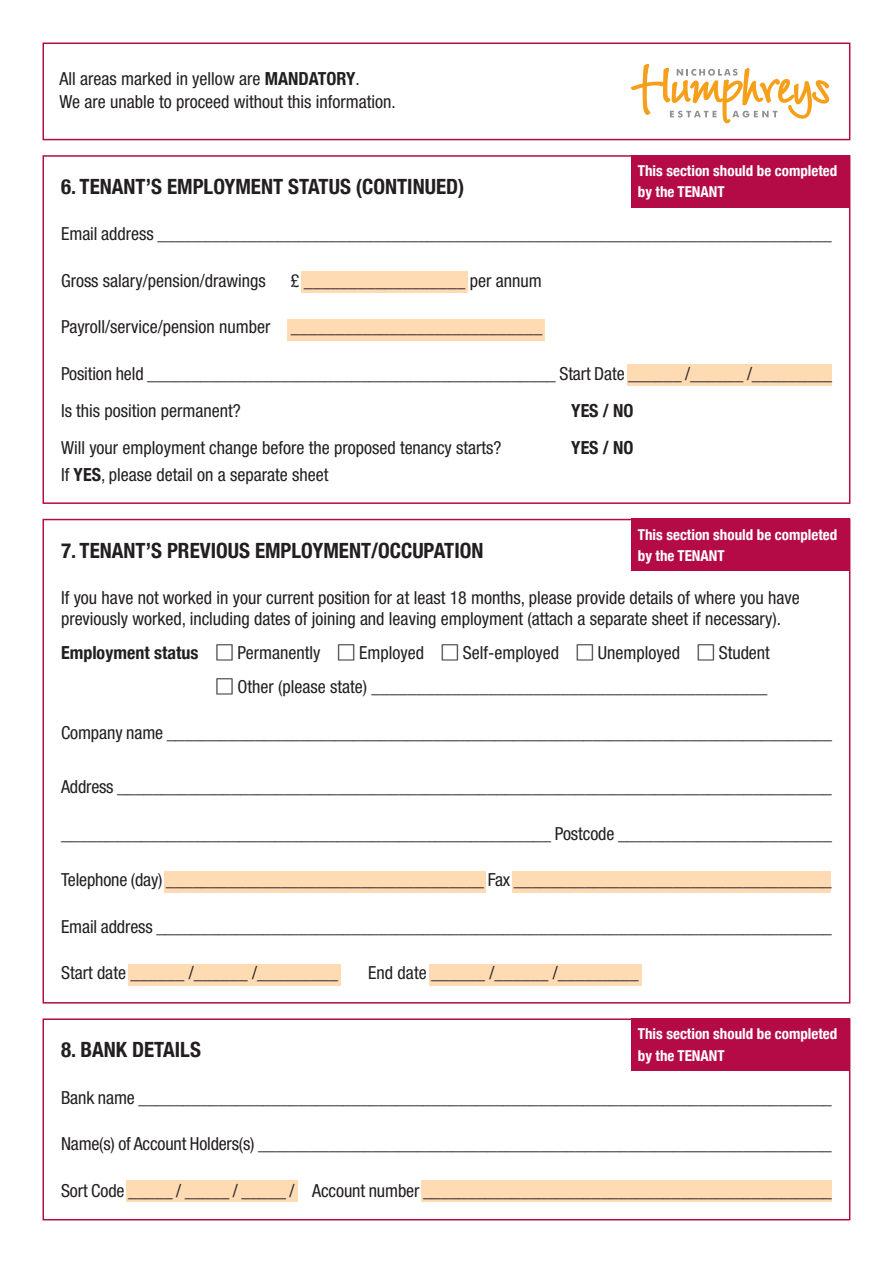
<style>
.page{position:relative;width:893px;height:1263px;background:#fff}
.page>*{position:absolute;margin:0;border:0;box-sizing:border-box;transform-origin:0 0}
.t1{font:700 condensed 21px "Helvetica Neue";color:#231f20}
.t2{font:condensed 18px/36.9px "Helvetica Neue";color:#231f20}
.t3{font:700 condensed 18px "Helvetica Neue";color:#231f20}
.t4{font:700 condensed 15px/21.3px "Helvetica Neue";color:#fff}
.s1{font-weight:700}
.s2{font-family:"Newspaper Pi BT";font-stretch:normal}
</style>
<div class="page">
<svg style="left:631px;top:64px;width:198px;height:59px"></svg>
<div style="left:43px;top:43px;width:807px;height:97px;border:2px solid #b40b47"></div>
<div style="left:301px;top:272px;width:167px;height:21px;background:#ffdbb4"></div>
<div style="left:165px;top:872px;width:321px;height:21px;background:#ffdbb4"></div>
<div style="left:512px;top:872px;width:319px;height:21px;background:#ffdbb4"></div>
<div style="left:129px;top:964px;width:212px;height:21px;background:#ffdbb4"></div>
<div style="left:429px;top:964px;width:213px;height:21px;background:#ffdbb4"></div>
<div style="left:287px;top:319px;width:257px;height:21px;background:#ffdbb4"></div>
<div style="left:627px;top:364px;width:204px;height:22px;background:#ffdbb4"></div>
<div style="left:43px;top:155px;width:807px;height:349px;border:2px solid #b40b47"></div>
<div style="left:631px;top:155px;width:219px;height:52px;background:#b40b47"></div>
<div style="left:631px;top:519px;width:219px;height:52px;background:#b40b47"></div>
<div style="left:127px;top:1181px;width:171px;height:21px;background:#ffdbb4"></div>
<div style="left:421px;top:1181px;width:411px;height:21px;background:#ffdbb4"></div>
<div style="left:43px;top:1018px;width:807px;height:202px;border:2px solid #b40b47"></div>
<div style="left:631px;top:1018px;width:219px;height:52px;background:#b40b47"></div>
<p class="t2" style="left:60px;top:69px;width:338px;line-height:22.5px">All areas marked in yellow are <span class="s1">MANDATORY</span>.<br>We are unable to proceed without this information.</p>
<p class="t4" style="left:638px;top:160px;width:201px">This section should be completed by the TENANT</p>
<p class="t1" style="left:61px;top:174px;width:405px">6. TENANT’S EMPLOYMENT STATUS (CONTINUED)</p>
<p class="t2" style="left:61px;top:217px;width:772px">Email address ___________________________________________________________________________</p>
<p class="t2" style="left:61px;top:264px;width:206px">Gross salary/pension/drawings</p>
<p class="t2" style="left:291px;top:264px;width:253px">£ __________________ per annum</p>
<p class="t2" style="left:61px;top:310px;width:483px">Payroll/service/pension number ____________________________</p>
<p class="t2" style="left:61px;top:357px;width:772px">Position held ______________________________________________ Start Date ______ /______ /_________<br>Is this position permanent?</p>
<p class="t3" style="left:571px;top:400px;width:64px">YES / NO</p>
<p class="t2" style="left:61px;top:431px;width:442px">Will your employment change before the proposed tenancy starts?</p>
<p class="t3" style="left:571px;top:437px;width:64px">YES / NO</p>
<p class="t2" style="left:61px;top:458px;width:269px">If <span class="s1">YES</span>, please detail on a separate sheet</p>
<p class="t4" style="left:638px;top:523px;width:201px">This section should be completed by the TENANT</p>
<p class="t1" style="left:61px;top:537px;width:424px">7. TENANT’S PREVIOUS EMPLOYMENT/OCCUPATION</p>
<p class="t2" style="left:61px;top:589px;width:740px;line-height:21px">If you have not worked in your current position for at least 18 months, please provide details of where you have previously worked, including dates of joining and leaving employment (attach a separate sheet if necessary).</p>
<p class="t2" style="left:61px;top:635px;width:710px"><span class="s1">Employment status</span> <span class="s2">-</span> Permanently <span class="s2">-</span> Employed <span class="s2">-</span> Self-employed <span class="s2">-</span> Unemployed <span class="s2">-</span> Student</p>
<p class="t2" style="left:216px;top:669px;width:553px"><span class="s2">-</span> Other (please state) ____________________________________________</p>
<p class="t2" style="left:61px;top:716px;width:772px">Company name ___________________________________________________________________________</p>
<p class="t2" style="left:61px;top:770px;width:772px">Address _________________________________________________________________________________</p>
<p class="t2" style="left:61px;top:816px;width:772px">_______________________________________________________ Postcode ________________________</p>
<p class="t2" style="left:61px;top:863px;width:772px">Telephone (day) ____________________________________ Fax ____________________________________</p>
<p class="t2" style="left:61px;top:909px;width:772px">Email address ____________________________________________________________________________</p>
<p class="t2" style="left:61px;top:956px;width:278px">Start date ______ /______ /_________</p>
<p class="t2" style="left:368px;top:956px;width:272px">End date ______ /______ /_________</p>
<p class="t4" style="left:638px;top:1023px;width:201px">This section should be completed by the TENANT</p>
<p class="t1" style="left:61px;top:1037px;width:141px">8. BANK DETAILS</p>
<p class="t2" style="left:61px;top:1080px;width:772px">Bank name ______________________________________________________________________________</p>
<p class="t2" style="left:61px;top:1127px;width:772px">Name(s) of Account Holders(s) _________________________________________________________________</p>
<p class="t2" style="left:61px;top:1173px;width:772px">Sort Code _____ / _____ / _____ / Account number ______________________________________________</p>
</div>
